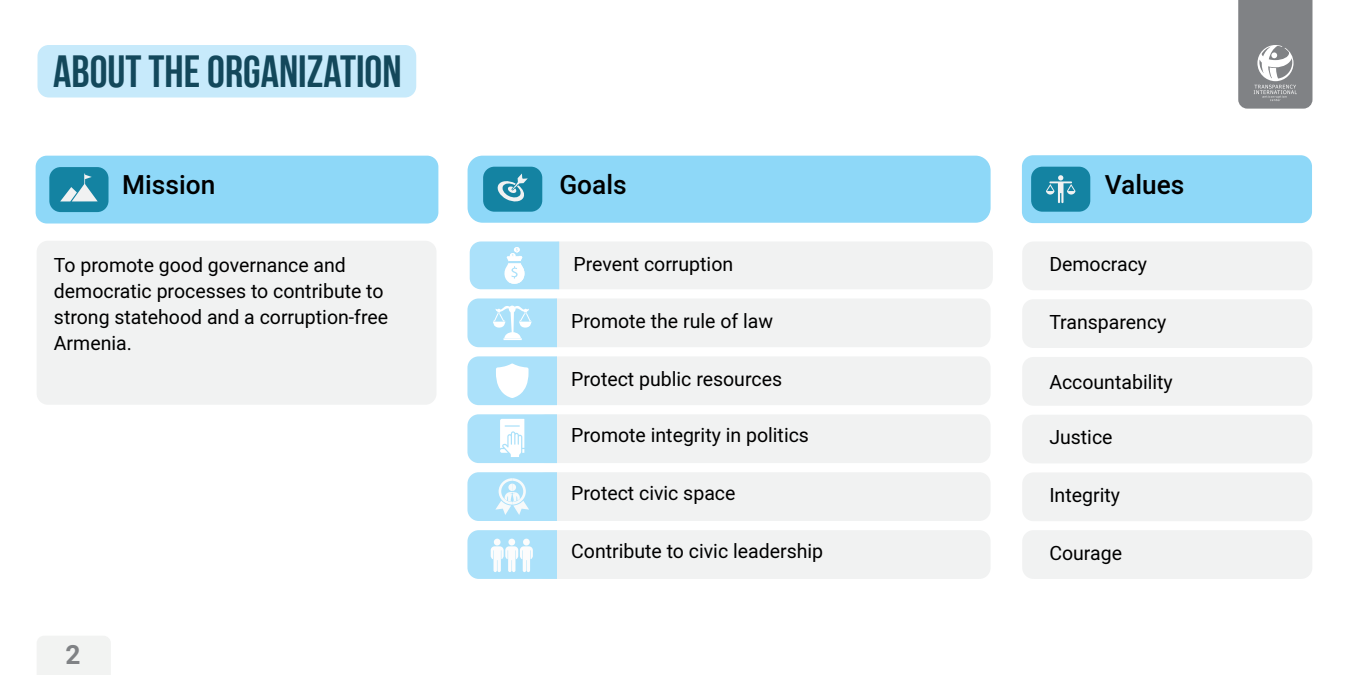
<style>
.page{position:relative;width:1350px;height:675px;background:#fff}
.page>*{position:absolute;margin:0;border:0;box-sizing:border-box;transform-origin:0 0}
.t1{font:45px "Arm Hmks Bebas Neue";color:#13485b}
.t2{font:500 26.25px "Mardoto";color:#000}
.t3{font:700 26.25px "Mardoto";color:#808285}
.t4{font:19.5px/26.2px "Mardoto";color:#000}
</style>
<div class="page">
<div style="left:535px;top:414px;width:456px;height:49px;background:#f1f2f2;border-radius:11px"></div>
<div style="left:38px;top:45px;width:378px;height:53px;background:#c7eafb;border-radius:11px"></div>
<div style="left:37px;top:241px;width:400px;height:164px;background:#f1f2f2;border-radius:11px"></div>
<div style="left:36px;top:156px;width:402px;height:68px;background:#8ed8f8;border-radius:11px"></div>
<div style="left:49px;top:167px;width:60px;height:45px;background:#1483a2;border-radius:11px"></div>
<svg style="left:60px;top:174px;width:38px;height:27px"></svg>
<div style="left:1022px;top:155px;width:290px;height:68px;background:#8ed8f8;border-radius:11px"></div>
<div style="left:1022px;top:242px;width:290px;height:48px;background:#f1f2f2;border-radius:11px"></div>
<div style="left:1022px;top:299px;width:290px;height:49px;background:#f1f2f2;border-radius:11px"></div>
<div style="left:1022px;top:357px;width:290px;height:49px;background:#f1f2f2;border-radius:11px"></div>
<div style="left:1022px;top:415px;width:290px;height:48px;background:#f1f2f2;border-radius:11px"></div>
<div style="left:1022px;top:472px;width:290px;height:49px;background:#f1f2f2;border-radius:11px"></div>
<div style="left:1022px;top:530px;width:290px;height:49px;background:#f1f2f2;border-radius:11px"></div>
<div style="left:1031px;top:167px;width:59px;height:45px;background:#1483a2;border-radius:11px"></div>
<svg style="left:1046px;top:175px;width:30px;height:28px"></svg>
<div style="left:468px;top:156px;width:523px;height:67px;background:#8ed8f8;border-radius:15px"></div>
<div style="left:483px;top:167px;width:59px;height:45px;background:#1483a2;border-radius:11px"></div>
<svg style="left:497px;top:174px;width:31px;height:28px"></svg>
<div style="left:548px;top:356px;width:443px;height:49px;background:#f1f2f2;border-radius:11px"></div>
<svg style="left:467px;top:356px;width:90px;height:49px"></svg>
<div style="left:547px;top:298px;width:444px;height:49px;background:#f1f2f2;border-radius:11px"></div>
<svg style="left:467px;top:298px;width:90px;height:49px;background:#b5e4fa"></svg>
<div style="left:548px;top:241px;width:445px;height:48px;background:#f1f2f2;border-radius:11px"></div>
<svg style="left:470px;top:241px;width:89px;height:48px;background:#b5e4fa"></svg>
<div style="left:535px;top:472px;width:456px;height:49px;background:#f1f2f2;border-radius:11px"></div>
<svg style="left:467px;top:472px;width:90px;height:49px;background:#b5e4fa"></svg>
<div style="left:37px;top:636px;width:74px;height:39px;background:#f2f3f2"></div>
<svg style="left:467px;top:414px;width:90px;height:49px"></svg>
<div style="left:535px;top:530px;width:456px;height:49px;background:#f1f2f2;border-radius:11px"></div>
<svg style="left:467px;top:530px;width:90px;height:49px"></svg>
<svg style="left:1238px;top:0;width:74px;height:109px;background:#8d8f92"></svg>
<h1 class="t1" style="left:53px;top:47px;width:350px">ABOUT THE ORGANIZATION</h1>
<h2 class="t2" style="left:122px;top:166px;width:95px">Mission</h2>
<h2 class="t2" style="left:1105px;top:167px;width:81px">Values</h2>
<h2 class="t2" style="left:559px;top:167px;width:69px">Goals</h2>
<p class="t4" style="left:54px;top:251px;width:336px">To promote good governance and democratic processes to contribute to strong statehood and a corruption-free<br>Armenia.</p>
<h2 class="t3" style="left:66px;top:637px;width:17px">2</h2>
<p class="t4" style="left:573px;top:250px;width:161px">Prevent corruption</p>
<p class="t4" style="left:571px;top:307px;width:203px">Promote the rule of law</p>
<p class="t4" style="left:571px;top:365px;width:212px">Protect public resources</p>
<p class="t4" style="left:571px;top:421px;width:239px">Promote integrity in politics</p>
<p class="t4" style="left:571px;top:479px;width:166px">Protect civic space</p>
<p class="t4" style="left:571px;top:537px;width:253px">Contribute to civic leadership</p>
<p class="t4" style="left:1049px;top:250px;width:99px">Democracy</p>
<p class="t4" style="left:1049px;top:308px;width:119px">Transparency</p>
<p class="t4" style="left:1049px;top:368px;width:125px">Accountability</p>
<p class="t4" style="left:1049px;top:424px;width:65px">Justice</p>
<p class="t4" style="left:1049px;top:481px;width:72px">Integrity</p>
<p class="t4" style="left:1049px;top:539px;width:74px">Courage</p>
</div>
